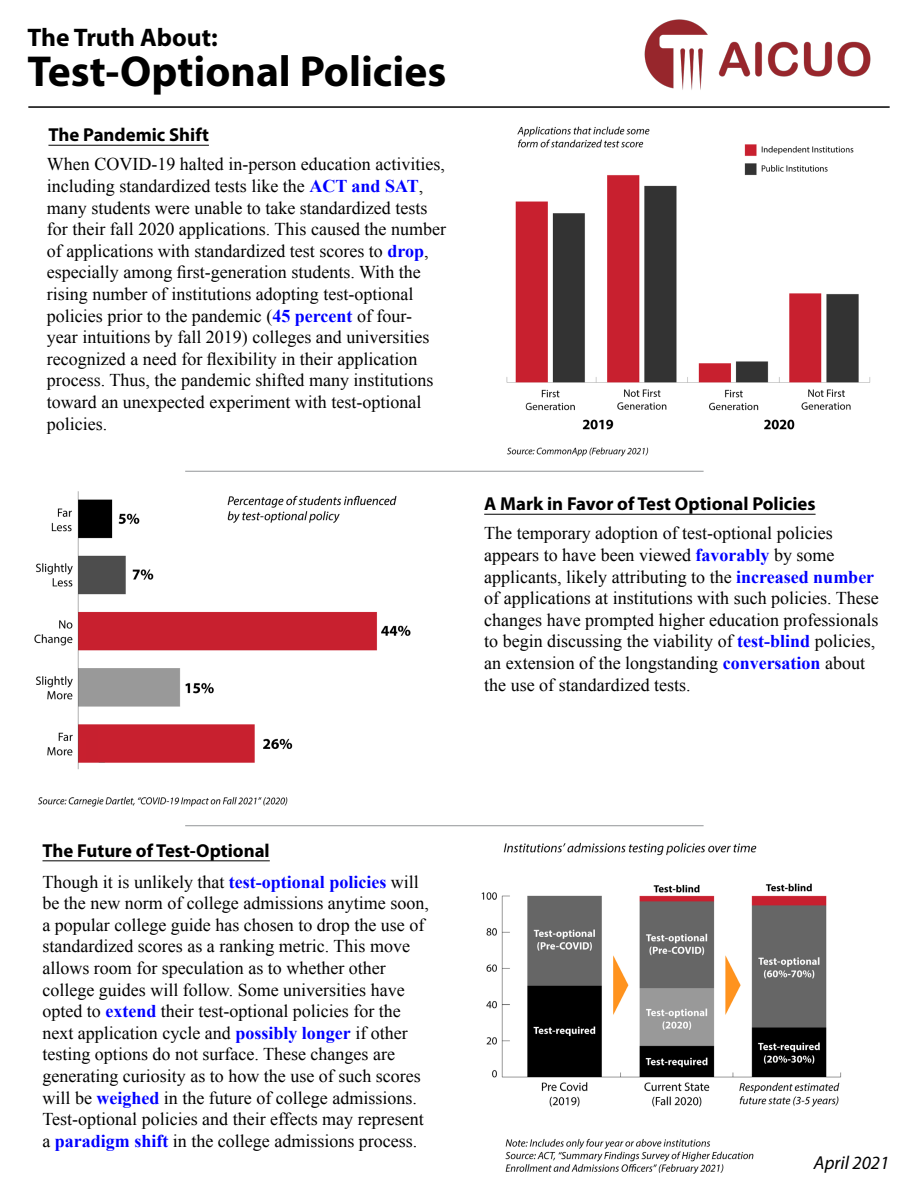
<style>
.page{position:relative;width:918px;height:1188px;background:#fff}
.page>*{position:absolute;margin:0;border:0;box-sizing:border-box;transform-origin:0 0}
.t1{font:700 43.5px "Myriad Pro";color:#000}
.t2{font:700 25.5px "Myriad Pro";color:#000}
.t3{font:700 18.75px "Myriad Pro";color:#000}
.t4{font:italic 18.75px "Myriad Pro";color:#000}
.t5{font:18px/21.6px "Times New Roman";color:#000}
.s1{font-weight:700;color:#00f}
</style>
<div class="page">
<img style="left:481px;top:842px;width:361px;height:332px">
<hr style="left:48px;top:145px;width:161px;height:1px;background:#000">
<hr style="left:484px;top:514px;width:332px;height:1px;background:#000">
<hr style="left:42px;top:860px;width:228px;height:1px;background:#000">
<hr style="left:28px;top:106px;width:862px;height:2px;background:#000">
<hr style="left:185px;top:471px;width:519px;height:1px;background:#939598">
<hr style="left:185px;top:825px;width:519px;height:1px;background:#939598">
<img style="left:34px;top:491px;width:377px;height:316px">
<div style="left:328px;top:780px;width:88px;height:28px;background:#fff"></div>
<img style="left:644px;top:19px;width:227px;height:71px">
<img style="left:506px;top:126px;width:365px;height:331px">
<h2 class="t2" style="left:28px;top:21px;width:192px">The Truth About:</h2>
<h1 class="t1" style="left:28px;top:43px;width:420px">Test-Optional Policies</h1>
<p class="t3" style="left:48px;top:122px;width:162px">The Pandemic Shift</p>
<p class="t5" style="left:47px;top:153px;width:401px">When COVID-19 halted in-person education activities, including standardized tests like the <span class="s1">ACT and SAT</span>, many students were unable to take standardized tests for their fall 2020 applications. This caused the number of applications with standardized test scores to <span class="s1">drop</span>, especially among first-generation students. With the rising number of institutions adopting test-optional policies prior to the pandemic (<span class="s1">45 percent</span> of four&shy;year intuitions by fall 2019) colleges and universities recognized a need for flexibility in their application process. Thus, the pandemic shifted many institutions toward an unexpected experiment with test-optional policies.</p>
<p class="t3" style="left:484px;top:492px;width:333px">A Mark in Favor of Test Optional Policies</p>
<p class="t5" style="left:484px;top:522px;width:396px">The temporary adoption of test-optional policies appears to have been viewed <span class="s1">favorably</span> by some applicants, likely attributing to the <span class="s1">increased number </span>of applications at institutions with such policies. These changes have prompted higher education professionals to begin discussing the viability of <span class="s1">test-blind</span> policies, an extension of the longstanding <span class="s1">conversation</span> about the use of standardized tests.</p>
<p class="t3" style="left:42px;top:838px;width:229px">The Future of Test-Optional</p>
<p class="t5" style="left:42px;top:870px;width:388px">Though it is unlikely that <span class="s1">test-optional policies</span> will be the new norm of college admissions anytime soon, a popular college guide has chosen to drop the use of standardized scores as a ranking metric. This move allows room for speculation as to whether other college guides will follow. Some universities have opted to <span class="s1">extend</span> their test-optional policies for the next application cycle and <span class="s1">possibly longer</span> if other testing options do not surface. These changes are generating curiosity as to how the use of such scores will be <span class="s1">weighed</span> in the future of college admissions.<br>Test-optional policies and their effects may represent a <span class="s1">paradigm shift</span> in the college admissions process.</p>
<p class="t4" style="left:814px;top:1151px;width:77px">April 2021</p>
</div>
